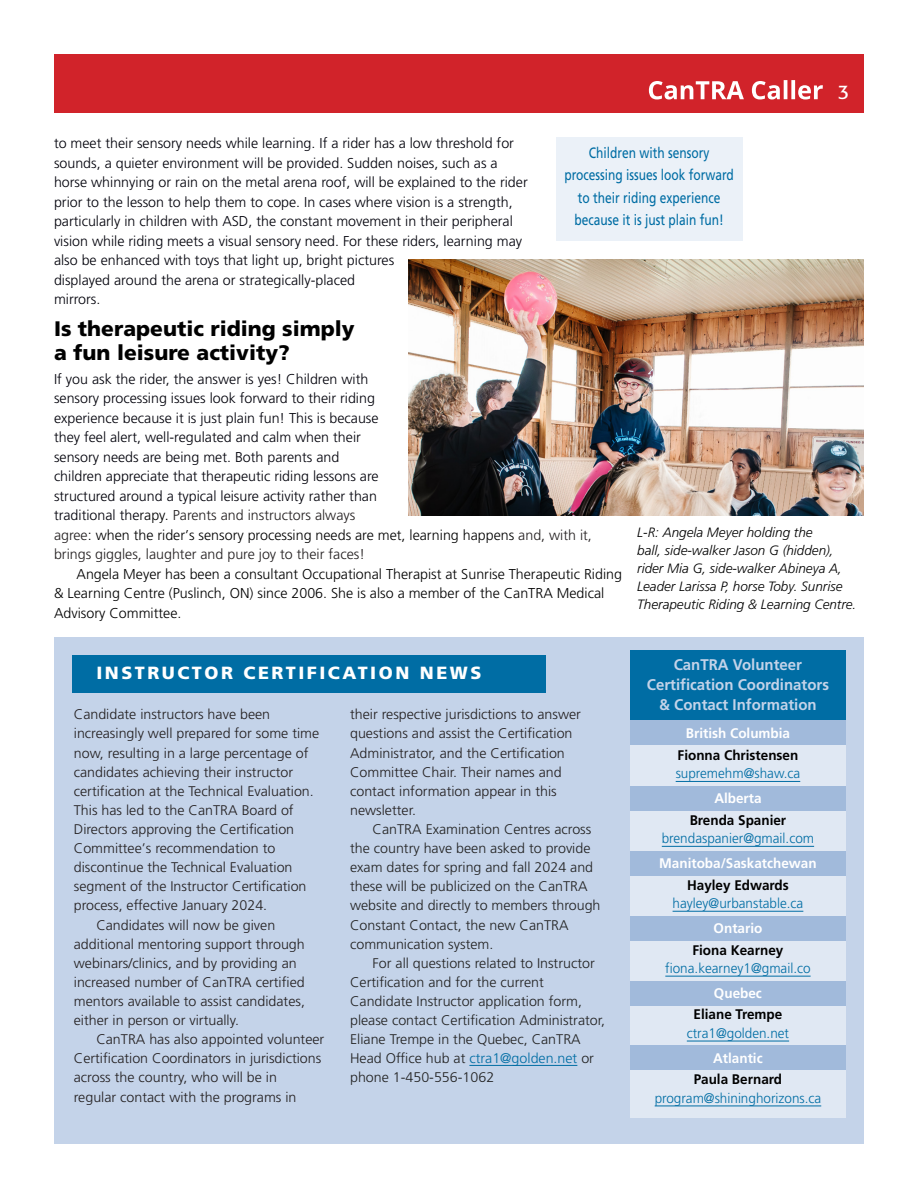
<style>
.page{position:relative;width:918px;height:1188px;background:#fff}
.page>*{position:absolute;margin:0;border:0;box-sizing:border-box;transform-origin:0 0}
.Head_3{font:900 21px/24px "Frutiger";color:#000}
.t1{font:19.5px "Formata";color:#fff}
.t2{font:900 17.7px "Frutiger";letter-spacing:.14em;color:#fff}
.t3{font:700 15.45px/20.1px "Frutiger";color:#c4d3e9;text-align:center}
.co{font:15px/22.5px "Frutiger";color:#006da4;text-align:center;scale:.8 1}
.t4{font:300 14.25px/19.5px "Frutiger";color:#00000a}
.t5{font:300 14.25px/19.5px "Frutiger";color:#000}
.t6{font:300 13.95px/19px "Frutiger";color:#231f20}
.t7{font:300 13.95px/19px "Frutiger";color:#222}
.t8{font:300 13.95px "Frutiger";color:#006da4}
.t9{font:700 13.95px "Frutiger";color:#000}
.t10{font:700 13.95px "Frutiger";color:#fff}
.t11{font:italic 300 13.5px/18px "Frutiger";color:#000}
.s1{color:#000}
.s2{color:#231f20}
.s3{color:#006da4}
</style>
<div class="page">
<div style="left:54px;top:54px;width:810px;height:58px;background:#d1232a"></div>
<svg style="left:649px;top:80px;width:174px;height:19px"></svg>
<img style="left:409px;top:260px;width:455px;height:255px">
<div style="left:557px;top:137px;width:186px;height:103px;background:#ebf1f8"></div>
<div style="left:54px;top:638px;width:810px;height:506px;background:#c4d3e9"></div>
<hr style="left:469px;top:1065px;width:108px;height:1px;background:#006da4">
<div style="left:72px;top:655px;width:473px;height:38px;background:#006da4"></div>
<div style="left:630px;top:651px;width:216px;height:467px;background:#e0e8f3"></div>
<div style="left:630px;top:651px;width:216px;height:70px;background:#006da4"></div>
<div style="left:630px;top:721px;width:216px;height:24px;background:#a1badb"></div>
<div style="left:630px;top:786px;width:216px;height:24px;background:#a1badb"></div>
<div style="left:630px;top:851px;width:216px;height:24px;background:#a1badb"></div>
<div style="left:630px;top:916px;width:216px;height:24px;background:#a1badb"></div>
<div style="left:630px;top:982px;width:216px;height:24px;background:#a1badb"></div>
<div style="left:630px;top:1046px;width:216px;height:24px;background:#a1badb"></div>
<hr style="left:676px;top:781px;width:124px;height:1px;background:#006da4">
<hr style="left:662px;top:846px;width:152px;height:1px;background:#006da4">
<hr style="left:673px;top:911px;width:130px;height:1px;background:#006da4">
<hr style="left:665px;top:976px;width:146px;height:1px;background:#006da4">
<hr style="left:687px;top:1041px;width:102px;height:1px;background:#006da4">
<hr style="left:655px;top:1106px;width:166px;height:1px;background:#006da4">
<h2 class="t1" style="left:838px;top:80px;width:13px">3</h2>
<p class="t4" style="left:54px;top:134px;width:475px">to meet their sensory needs while learning. If a rider has a low threshold for sounds, a quieter environment will be provided. Sudden noises, such as a horse whinnying or rain on the metal arena roof, will be explained to the rider prior to the lesson to help them to cope. In cases where vision is a strength, particularly in children with ASD, the constant movement in their peripheral vision while riding meets a visual sensory need. For these riders, learning may also be enhanced with toys that light up, bright pictures<br>displayed around the arena or strategically-placed<br>mirrors.</p>
<p class="Head_3" style="left:54px;top:316px;width:302px">Is therapeutic riding simply a fun leisure activity?</p>
<p class="t4" style="left:54px;top:369px;width:539px">If you ask the rider, the answer is yes! Children with<br>sensory processing issues look forward to their riding<br>experience because it is just plain fun! This is because<br>they feel alert, well-regulated and calm when their<br>sensory needs are being met. Both parents and<br>children appreciate that therapeutic riding lessons are<br>structured around a typical leisure activity rather than<br>traditional the<span class="s1">rapy.</span> <span class="s2">Parents and instructors always<br>agree</span><span class="s1">: when the rider’s sensory processing needs are met, learning happens</span> <span class="s2">and, with it, brings giggles, laughter and pure joy to their faces!</span></p>
<p class="t5" style="left:54px;top:564px;width:570px;text-indent:22px">Angela Meyer has been a consultant Occupational Therapist at Sunrise Therapeutic Riding &amp; Learning Centre (Puslinch, ON) since 2006. She is also a member of the CanTRA Medical<br>Advisory Committee.</p>
<p class="co" style="left:564px;top:141px;width:213px">Children with sensory processing issues look forward to their riding experience because it is just plain fun!</p>
<p class="t11" style="left:637px;top:523px;width:221px">L-R: Angela Meyer holding the<br>ball, side-walker Jason G (hidden), rider Mia G, side-walker Abineya A, Leader Larissa P, horse Toby. Sunrise Therapeutic Riding &amp; Learning Centre.</p>
<p class="t2" style="left:96px;top:662px;width:387px">INSTRUCTOR CERTIFICATION NEWS</p>
<p class="t3" style="left:647px;top:655px;width:184px">CanTRA Volunteer<br>Certification Coordinators</p>
<p class="t3" style="left:659px;top:695px;width:159px">&amp; Contact Information</p>
<p class="t10" style="left:686px;top:725px;width:106px">British Columbia</p>
<p class="t9" style="left:678px;top:747px;width:122px">Fionna Christensen</p>
<p class="t8" style="left:676px;top:766px;width:126px">supremehm@shaw.ca</p>
<p class="t10" style="left:714px;top:790px;width:49px">Alberta</p>
<p class="t9" style="left:690px;top:812px;width:98px">Brenda Spanier</p>
<p class="t8" style="left:662px;top:831px;width:154px">brendaspanier@gmail.com</p>
<p class="t10" style="left:659px;top:855px;width:159px">Manitoba/Saskatchewan</p>
<p class="t9" style="left:687px;top:877px;width:103px">Hayley Edwards</p>
<p class="t8" style="left:673px;top:895px;width:132px">hayley@urbanstable.ca</p>
<p class="t10" style="left:714px;top:920px;width:50px">Ontario</p>
<p class="t9" style="left:692px;top:941px;width:93px">Fiona Kearney</p>
<p class="t8" style="left:665px;top:960px;width:147px">fiona.kearney1@gmail.co</p>
<p class="t10" style="left:714px;top:985px;width:50px">Quebec</p>
<p class="t9" style="left:694px;top:1006px;width:90px">Eliane Trempe</p>
<p class="t8" style="left:687px;top:1025px;width:104px">ctra1@golden.net</p>
<p class="t10" style="left:713px;top:1050px;width:51px">Atlantic</p>
<p class="t9" style="left:694px;top:1071px;width:90px">Paula Bernard</p>
<p class="t8" style="left:655px;top:1090px;width:168px">program@shininghorizons.ca</p>
<p class="t6" style="left:74px;top:705px;width:247px">Candidate instructors have been increasingly well prepared for some time now, resulting in a large percentage of candidates achieving their instructor certification at the Technical Evaluation.<br>This has led to the CanTRA Board of Directors approving the Certification Committee’s recommendation to discontinue the Technical Evaluation segment of the Instructor Certification process, effective January 2024.</p>
<p class="t6" style="left:74px;top:915px;width:233px;text-indent:22px">Candidates will now be given additional mentoring support through webinars/clinics, and by providing an increased number of CanTRA certified mentors available to assist candidates, either in person or virtually.</p>
<p class="t6" style="left:74px;top:1030px;width:252px;text-indent:22px">CanTRA has also appointed volunteer Certification Coordinators in jurisdictions across the country, who will be in<br>regular contact with the programs in</p>
<p class="t6" style="left:350px;top:705px;width:232px">their respective jurisdictions to answer questions and assist the Certification Administrator, and the Certification Committee Chair. Their names and contact information appear in this newsletter.</p>
<p class="t7" style="left:350px;top:820px;width:252px;text-indent:22px">CanTRA Examination Centres across the country have been asked to provide exam dates for spring and fall 2024 and these will be publicized on the CanTRA website and directly to members through Constant Contact, the new CanTRA communication system.</p>
<p class="t7" style="left:350px;top:953px;width:257px;text-indent:22px">For all questions related to Instructor Certification and for the current Candidate Instructor application form, please contact Certification Administrator, Eliane Trempe in the Quebec, CanTRA Head Office hub at <span class="s3">ctra1@golden.net</span> or phone 1-450-556-1062</p>
</div>
